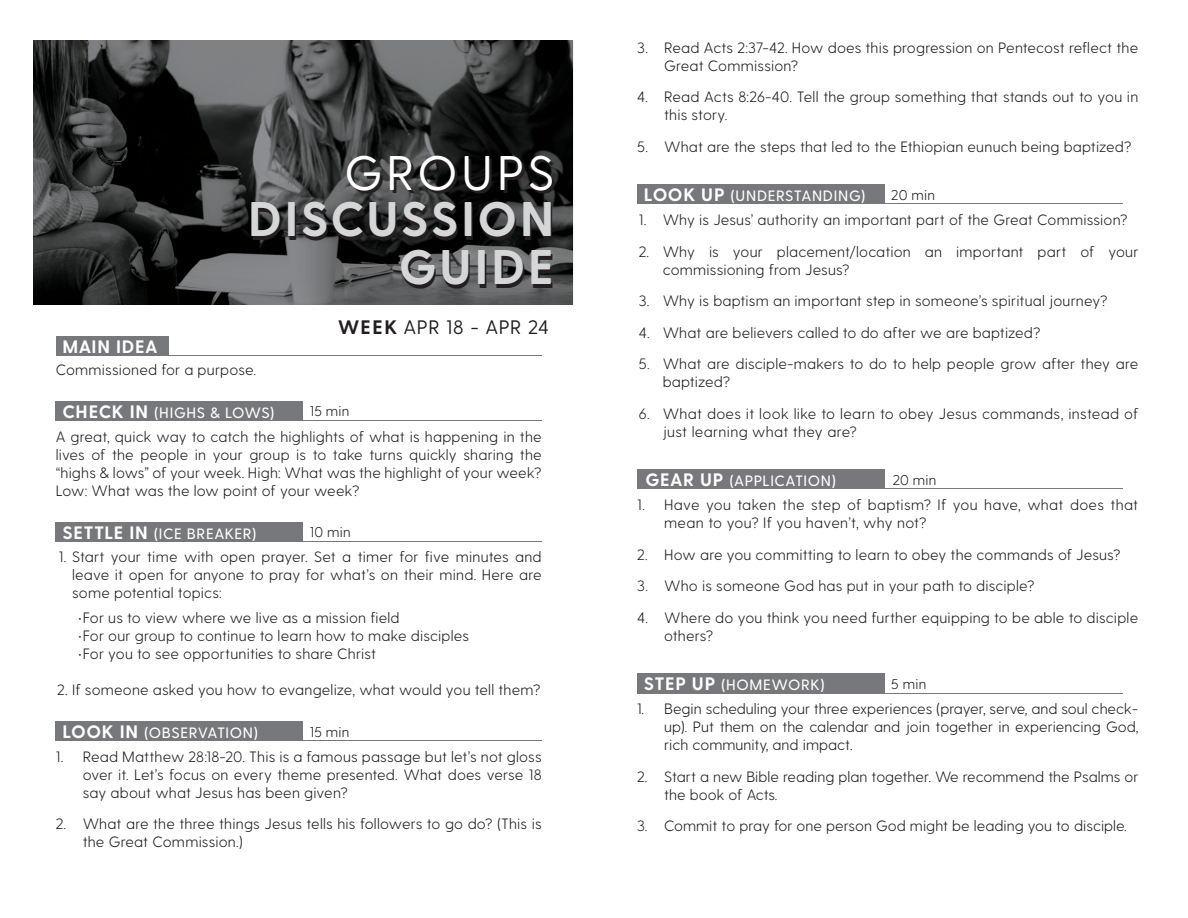
<style>
.page{position:relative;width:1188px;height:918px;background:#fff}
.page>*{position:absolute;margin:0;border:0;box-sizing:border-box;transform-origin:0 0}
.t1{font:700 48.6px/47.4px "Greycliff CF";letter-spacing:.055em;color:#d5d6d8;text-align:right}
.t2{font:48.6px "Greycliff CF";letter-spacing:.08em;color:#fff}
.t3{font:19.5px "Greycliff CF";letter-spacing:.025em;color:#231f20}
.t4{font:700 18px "Greycliff CF";letter-spacing:.035em;color:#fff}
.t5{font:300 15px/18px "Greycliff CF";letter-spacing:.01em;color:#231f20}
.t6{font:500 15px "Greycliff CF";letter-spacing:.035em;color:#fff}
.t7{font:300 14.25px "Greycliff CF";letter-spacing:.015em;color:#231f20}
.s1{font-weight:700}
.s2{font-weight:700;font-size:18px}
</style>
<div class="page">
<img style="left:33px;top:41px;width:540px;height:264px">
<div style="left:56px;top:336px;width:112px;height:20px;background:#76787b"></div>
<hr style="left:168px;top:355px;width:374px;height:1px;background:#76787b">
<div style="left:56px;top:401px;width:247px;height:19px;background:#76787b"></div>
<hr style="left:56px;top:420px;width:247px;height:1px;background:#76787b">
<hr style="left:303px;top:420px;width:239px;height:1px;background:#76787b">
<div style="left:56px;top:522px;width:247px;height:19px;background:#76787b"></div>
<hr style="left:56px;top:541px;width:247px;height:1px;background:#76787b">
<hr style="left:303px;top:541px;width:239px;height:1px;background:#76787b">
<div style="left:56px;top:721px;width:247px;height:20px;background:#76787b"></div>
<hr style="left:56px;top:741px;width:247px;height:1px;background:#76787b">
<hr style="left:303px;top:741px;width:239px;height:1px;background:#76787b">
<div style="left:637px;top:184px;width:248px;height:20px;background:#76787b"></div>
<hr style="left:637px;top:204px;width:248px;height:1px;background:#76787b">
<hr style="left:885px;top:204px;width:238px;height:1px;background:#76787b">
<div style="left:637px;top:470px;width:248px;height:19px;background:#76787b"></div>
<hr style="left:637px;top:489px;width:248px;height:1px;background:#76787b">
<hr style="left:885px;top:489px;width:238px;height:1px;background:#76787b">
<div style="left:637px;top:674px;width:248px;height:19px;background:#76787b"></div>
<hr style="left:637px;top:693px;width:248px;height:1px;background:#76787b">
<hr style="left:885px;top:693px;width:238px;height:1px;background:#76787b">
<h1 class="t2" style="left:345px;top:145px;width:211px">GROUPS</h1>
<h1 class="t1" style="left:248px;top:198px;width:308px">DISCUSSION<br>GUIDE</h1>
<h2 class="t3" style="left:338px;top:315px;width:213px"><span class="s1">WEEK</span> APR 18 - APR 24</h2>
<p class="t4" style="left:62px;top:336px;width:97px">MAIN IDEA</p>
<p class="t5" style="left:56px;top:361px;width:202px">Commissioned for a purpose.</p>
<p class="t6" style="left:62px;top:404px;width:214px"><span class="s2">CHECK IN</span> (HIGHS &amp; LOWS)</p>
<p class="t7" style="left:310px;top:403px;width:41px">15 min</p>
<p class="t5" style="left:56px;top:428px;width:488px;text-align:justify">A great, quick way to catch the highlights of what is happening in the lives of the people in your group is to take turns quickly sharing the “highs &amp; lows” of your week. High: What was the highlight of your week?<br>Low: What was the low point of your week?</p>
<p class="t6" style="left:62px;top:525px;width:196px"><span class="s2">SETTLE IN</span> (ICE BREAKER)</p>
<p class="t7" style="left:310px;top:524px;width:42px">10 min</p>
<p class="t5" style="left:72px;top:548px;width:471px;text-align:justify;text-indent:-14px">1. Start your time with open prayer. Set a timer for five minutes and leave it open for anyone to pray for what’s on their mind. Here are some potential topics:</p>
<p class="t5" style="left:78px;top:609px;width:323px">• For us to view where we live as a mission field</p>
<p class="t5" style="left:78px;top:627px;width:392px">• For our group to continue to learn how to make disciples</p>
<p class="t5" style="left:78px;top:645px;width:300px">• For you to see opportunities to share Christ</p>
<p class="t5" style="left:57px;top:681px;width:485px">2. If someone asked you how to evangelize, what would you tell them?</p>
<p class="t6" style="left:62px;top:724px;width:197px"><span class="s2">LOOK IN</span> (OBSERVATION)</p>
<p class="t7" style="left:310px;top:723px;width:41px">15 min</p>
<p class="t5" style="left:83px;top:748px;width:460px;text-align:justify;text-indent:-27px">1. Read Matthew 28:18-20. This is a famous passage but let’s not gloss over it. Let’s focus on every theme presented. What does verse 18 say about what Jesus has been given?</p>
<p class="t5" style="left:83px;top:815px;width:460px;text-indent:-27px">2. What are the three things Jesus tells his followers to go do? (This is the Great Commission.)</p>
<p class="t5" style="left:664px;top:38px;width:476px;text-indent:-27px">3. Read Acts 2:37-42. How does this progression on Pentecost reflect the<br>Great Commission?</p>
<p class="t5" style="left:664px;top:88px;width:476px;text-indent:-27px">4. Read Acts 8:26-40. Tell the group something that stands out to you in this story.</p>
<p class="t5" style="left:637px;top:137px;width:496px">5. What are the steps that led to the Ethiopian eunuch being baptized?</p>
<p class="t6" style="left:644px;top:187px;width:223px"><span class="s2">LOOK UP</span> (UNDERSTANDING)</p>
<p class="t7" style="left:891px;top:186px;width:45px">20 min</p>
<p class="t5" style="left:639px;top:211px;width:490px">1. Why is Jesus’ authority an important part of the Great Commission?</p>
<p class="t5" style="left:663px;top:243px;width:477px;text-indent:-24px">2. Why is your placement/location an important part of your commissioning from Jesus?</p>
<p class="t5" style="left:639px;top:292px;width:470px">3. Why is baptism an important step in someone’s spiritual journey?</p>
<p class="t5" style="left:639px;top:324px;width:403px">4. What are believers called to do after we are baptized?</p>
<p class="t5" style="left:663px;top:355px;width:477px;text-indent:-24px">5. What are disciple-makers to do to help people grow after they are baptized?</p>
<p class="t5" style="left:663px;top:405px;width:477px;text-indent:-24px">6. What does it look like to learn to obey Jesus commands, instead of just learning what they are?</p>
<p class="t6" style="left:645px;top:472px;width:192px"><span class="s2">GEAR UP</span> (APPLICATION)</p>
<p class="t7" style="left:893px;top:471px;width:45px">20 min</p>
<p class="t5" style="left:664px;top:496px;width:476px;text-indent:-27px">1. Have you taken the step of baptism? If you have, what does that mean to you? If you haven’t, why not?</p>
<p class="t5" style="left:637px;top:546px;width:485px">2. How are you committing to learn to obey the commands of Jesus?</p>
<p class="t5" style="left:637px;top:577px;width:399px">3. Who is someone God has put in your path to disciple?</p>
<p class="t5" style="left:664px;top:609px;width:476px;text-indent:-27px">4. Where do you think you need further equipping to be able to disciple others?</p>
<p class="t6" style="left:644px;top:676px;width:182px"><span class="s2">STEP UP</span> (HOMEWORK)</p>
<p class="t7" style="left:891px;top:676px;width:37px">5 min</p>
<p class="t5" style="left:664px;top:700px;width:476px;text-align:justify;text-indent:-27px">1. Begin scheduling your three experiences (prayer, serve, and soul check&shy;up). Put them on the calendar and join together in experiencing God, rich community, and impact.</p>
<p class="t5" style="left:664px;top:768px;width:476px;text-indent:-27px">2. Start a new Bible reading plan together. We recommend the Psalms or the book of Acts.</p>
<p class="t5" style="left:637px;top:817px;width:491px">3. Commit to pray for one person God might be leading you to disciple.</p>
</div>
